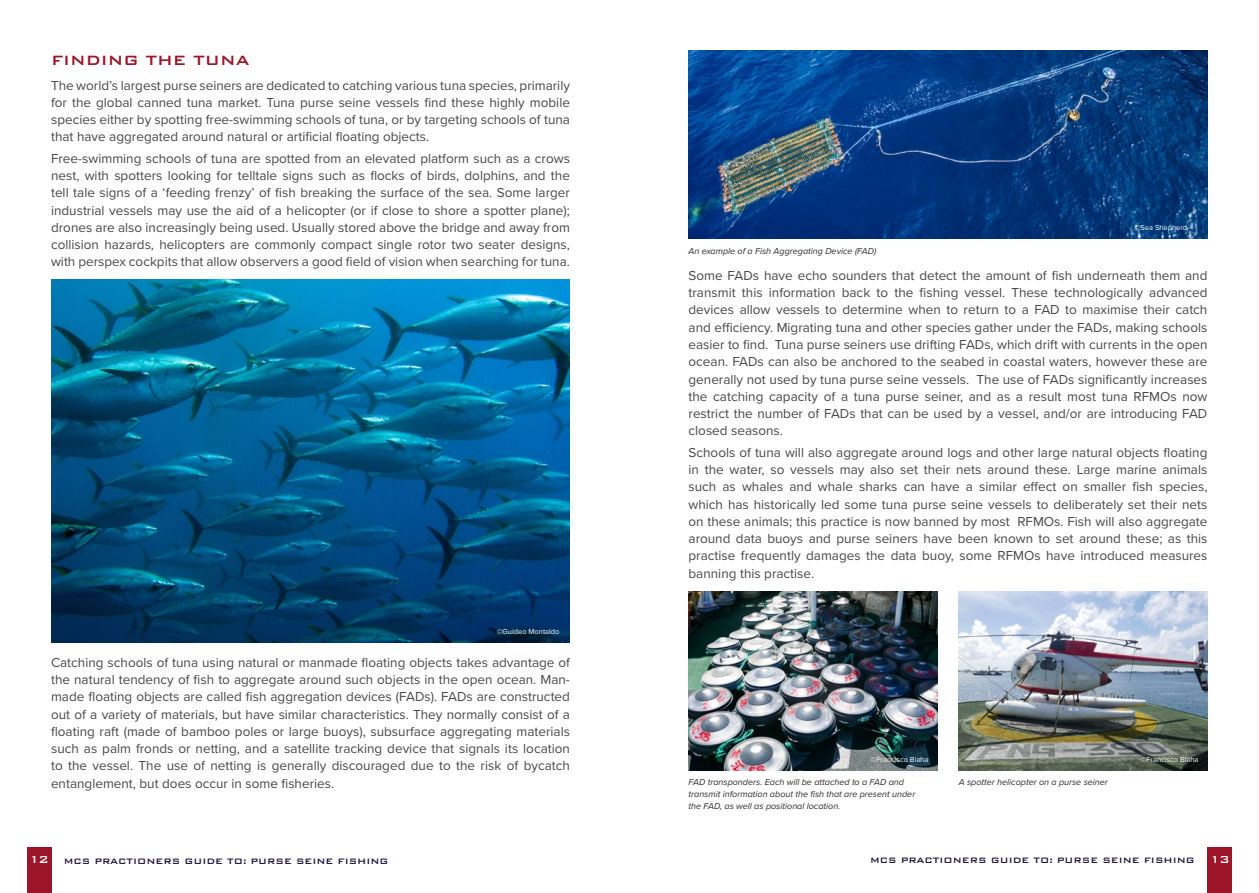
<style>
.page{position:relative;width:1259px;height:893px;background:#fff}
.page>*{position:absolute;margin:0;border:0;box-sizing:border-box;transform-origin:0 0}
.t1{font:500 18px "Bank Gothic BT";color:#9d1529}
.t2{font:13.5px/17.2px "Proxima Nova";color:#484848;text-align:justify}
.t3{font:500 10.5px "Bank Gothic BT";color:#21153a}
.t4{font:italic 9px/12px "Proxima Nova";color:#2e2d2e}
.t5{font:7.5px "Proxima Nova";color:#fff}
.s1{font-size:13.5px;color:#fff}
</style>
<div class="page">
<div style="left:1208px;top:847px;width:24px;height:46px;background:#9d1529"></div>
<div style="left:27px;top:847px;width:24px;height:46px;background:#9d1529"></div>
<img style="left:51px;top:280px;width:518px;height:362px">
<img style="left:689px;top:592px;width:248px;height:179px">
<img style="left:959px;top:592px;width:248px;height:179px">
<img style="left:688px;top:50px;width:519px;height:188px">
<h1 class="t1" style="left:51px;top:50px;width:200px">FINDING THE TUNA</h1>
<p class="t2" style="left:51px;top:76px;width:520px">The world’s largest purse seiners are dedicated to catching various tuna species, primarily for the global canned tuna market. Tuna purse seine vessels find these highly mobile species either by spotting free-swimming schools of tuna, or by targeting schools of tuna that have aggregated around natural or artificial floating objects.</p>
<p class="t2" style="left:51px;top:149px;width:520px">Free-swimming schools of tuna are spotted from an elevated platform such as a crows nest, with spotters looking for telltale signs such as flocks of birds, dolphins, and the tell tale signs of a ‘feeding frenzy’ of fish breaking the surface of the sea. Some larger industrial vessels may use the aid of a helicopter (or if close to shore a spotter plane); drones are also increasingly being used. Usually stored above the bridge and away from collision hazards, helicopters are commonly compact single rotor two seater designs, with perspex cockpits that allow observers a good field of vision when searching for tuna.</p>
<p class="t5" style="left:497px;top:626px;width:64px">©Guideo Montaldo</p>
<p class="t2" style="left:51px;top:653px;width:520px">Catching schools of tuna using natural or manmade floating objects takes advantage of the natural tendency of fish to aggregate around such objects in the open ocean. Man&shy;made floating objects are called fish aggregation devices (FADs). FADs are constructed out of a variety of materials, but have similar characteristics. They normally consist of a floating raft (made of bamboo poles or large buoys), subsurface aggregating materials such as palm fronds or netting, and a satellite tracking device that signals its location to the vessel. The use of netting is generally discouraged due to the risk of bycatch entanglement, but does occur in some fisheries.</p>
<p class="t4" style="left:688px;top:245px;width:189px">An example of a Fish Aggregating Device (FAD)</p>
<p class="t5" style="left:1134px;top:222px;width:54px">©Sea Shepherd</p>
<p class="t2" style="left:688px;top:266px;width:520px">Some FADs have echo sounders that detect the amount of fish underneath them and transmit this information back to the fishing vessel. These technologically advanced devices allow vessels to determine when to return to a FAD to maximise their catch and efficiency. Migrating tuna and other species gather under the FADs, making schools easier to find. Tuna purse seiners use drifting FADs, which drift with currents in the open ocean. FADs can also be anchored to the seabed in coastal waters, however these are generally not used by tuna purse seine vessels. The use of FADs significantly increases the catching capacity of a tuna purse seiner, and as a result most tuna RFMOs now restrict the number of FADs that can be used by a vessel, and/or are introducing FAD closed seasons.</p>
<p class="t2" style="left:688px;top:443px;width:520px">Schools of tuna will also aggregate around logs and other large natural objects floating in the water, so vessels may also set their nets around these. Large marine animals such as whales and whale sharks can have a similar effect on smaller fish species, which has historically led some tuna purse seine vessels to deliberately set their nets on these animals; this practice is now banned by most RFMOs. Fish will also aggregate around data buoys and purse seiners have been known to set around these; as this practise frequently damages the data buoy, some RFMOs have introduced measures banning this practise.</p>
<p class="t5" style="left:870px;top:754px;width:59px">©Francisco Blaha</p>
<p class="t5" style="left:1140px;top:754px;width:59px">©Francisco Blaha</p>
<p class="t4" style="left:688px;top:776px;width:228px">FAD transponders. Each will be attached to a FAD and transmit information about the fish that are present under the FAD, as well as positional location.</p>
<p class="t4" style="left:959px;top:776px;width:151px">A spotter helicopter on a purse seiner</p>
<p class="t3" style="left:29px;top:856px;width:361px"><span class="s1">12</span> MCS PRACTIONERS GUIDE TO: PURSE SEINE FISHING</p>
<p class="t3" style="left:870px;top:855px;width:361px">MCS PRACTIONERS GUIDE TO: PURSE SEINE FISHING <span class="s1">13</span></p>
</div>
